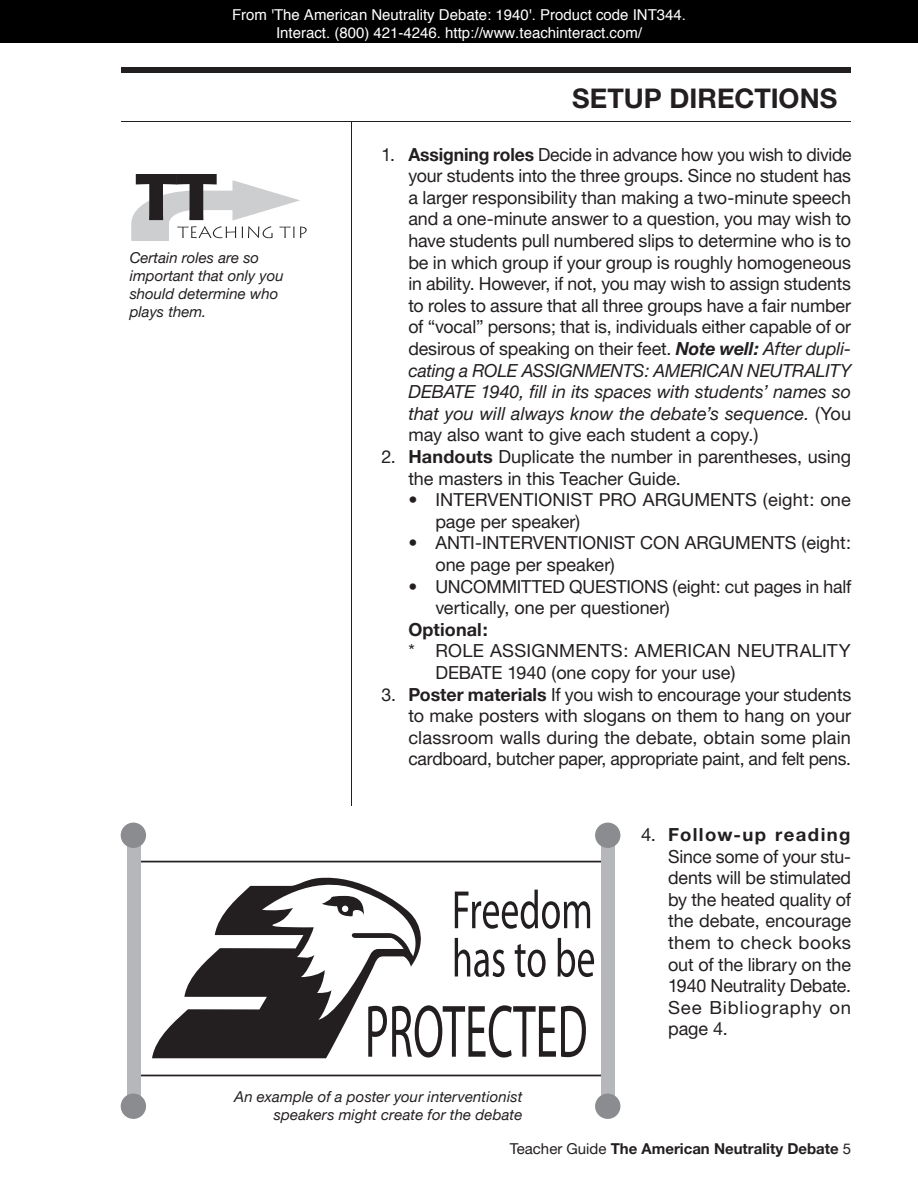
<style>
.page{position:relative;width:918px;height:1188px;background:#fff}
.page>*{position:absolute;margin:0;border:0;box-sizing:border-box;transform-origin:0 0}
.t1{font:700 27px "Helvetica Neue";color:#231f20}
.t2{font:18px/21.6px "Helvetica Neue";letter-spacing:-.005em;color:#231f20}
.t3{font:700 18px "Helvetica Neue";letter-spacing:.005em;color:#231f20}
.t4{font:italic 15px/18px "Helvetica Neue";color:#231f20}
.t5{font:15px/17.4px "Helvetica";color:#fff;text-align:center}
.t6{font:700 15px "Helvetica Neue";color:#231f20}
.s1{font-weight:700}
.s2{font-weight:700;font-style:italic}
.s3{font-style:italic}
.s4{font-weight:400}
</style>
<div class="page">
<div style="left:122px;top:67px;width:729px;height:6px;background:#231f20"></div>
<hr style="left:122px;top:121px;width:729px;height:1px;background:#231f20">
<hr style="left:351px;top:122px;width:1px;height:999px;background:#231f20">
<svg style="left:131px;top:175px;width:176px;height:65px"></svg>
<div style="left:343px;top:807px;width:25px;height:330px;background:#fff"></div>
<svg style="left:141px;top:861px;width:460px;height:215px"></svg>
<div style="left:127px;top:828px;width:14px;height:283px;background:#b6b7bb"></div>
<div style="left:121px;top:823px;width:25px;height:25px;background:#8a8c8f;border-radius:50%"></div>
<div style="left:121px;top:1094px;width:25px;height:25px;background:#8a8c8f;border-radius:50%"></div>
<div style="left:601px;top:828px;width:14px;height:283px;background:#b6b7bb"></div>
<div style="left:595px;top:823px;width:25px;height:25px;background:#8a8c8f;border-radius:50%"></div>
<div style="left:595px;top:1094px;width:25px;height:25px;background:#8a8c8f;border-radius:50%"></div>
<svg style="left:152px;top:874px;width:276px;height:184px"></svg>
<svg style="left:262px;top:876px;width:332px;height:182px"></svg>
<div style="left:0;top:0;width:918px;height:43px;background:#000"></div>
<p class="t5" style="left:232px;top:7px;width:456px">From 'The American Neutrality Debate: 1940'. Product code INT344.<br>Interact. (800) 421-4246. http://www.teachinteract.com/</p>
<p class="t4" style="left:130px;top:248px;width:155px">Certain roles are so important that only you should determine who plays them.</p>
<h1 class="t1" style="left:572px;top:82px;width:267px">SETUP DIRECTIONS</h1>
<p class="t2" style="left:408px;top:143px;width:445px;text-align:justify;text-indent:-27px">1. <span class="s1">Assigning roles</span> Decide in advance how you wish to divide your students into the three groups. Since no student has a larger responsibility than making a two-minute speech and a one-minute answer to a question, you may wish to have students pull numbered slips to determine who is to be in which group if your group is roughly homogeneous in ability. However, if not, you may wish to assign students to roles to assure that all three groups have a fair number of “vocal” persons; that is, individuals either capable of or desirous of speaking on their feet. <span class="s2">Note well:</span> <span class="s3">After dupli&shy;cating a ROLE ASSIGNMENTS: AMERICAN NEUTRALITY DEBATE 1940, fill in its spaces with students’ names so that you will always know the debate’s sequence.</span> (You may also want to give each student a copy.)</p>
<p class="t2" style="left:408px;top:445px;width:444px;text-indent:-27px">2. <span class="s1">Handouts</span> Duplicate the number in parentheses, using the masters in this Teacher Guide.</p>
<p class="t2" style="left:435px;top:489px;width:417px;text-indent:-27px">• INTERVENTIONIST PRO ARGUMENTS (eight: one page per speaker)</p>
<p class="t2" style="left:435px;top:532px;width:417px;text-indent:-27px">• ANTI-INTERVENTIONIST CON ARGUMENTS (eight: one page per speaker)</p>
<p class="t2" style="left:435px;top:575px;width:418px;text-indent:-27px">• UNCOMMITTED QUESTIONS (eight: cut pages in half vertically, one per questioner)</p>
<p class="t3" style="left:408px;top:618px;width:81px">Optional:</p>
<p class="t2" style="left:435px;top:640px;width:417px;text-indent:-27px">* ROLE ASSIGNMENTS: AMERICAN NEUTRALITY<br>DEBATE 1940 (one copy for your use)</p>
<p class="t2" style="left:408px;top:683px;width:445px;text-align:justify;text-indent:-27px">3. <span class="s1">Poster materials</span> If you wish to encourage your students to make posters with slogans on them to hang on your classroom walls during the debate, obtain some plain cardboard, butcher paper, appropriate paint, and felt pens.</p>
<p class="t2" style="left:668px;top:824px;width:185px;text-align:justify;text-indent:-27px">4. <span class="s1">Follow-up reading </span>Since some of your stu&shy;dents will be stimulated by the heated quality of the debate, encourage them to check books out of the library on the 1940 Neutrality Debate.<br>See Bibliography on page 4.</p>
<p class="t4" style="left:234px;top:1087px;width:290px;text-align:right">An example of a poster your interventionist speakers might create for the debate</p>
<p class="t6" style="left:510px;top:1139px;width:343px"><span class="s4">Teacher Guide</span> The American Neutrality Debate <span class="s4">5</span></p>
</div>
